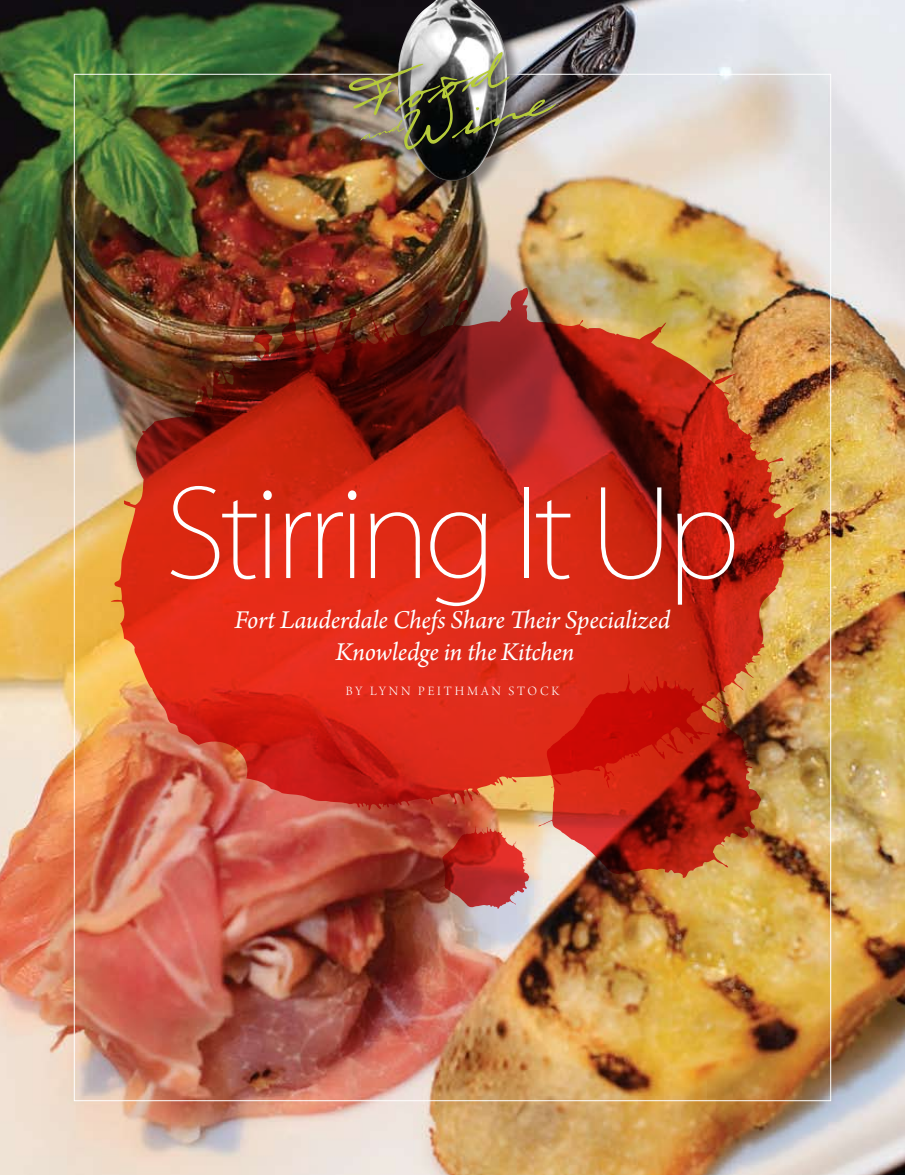
<style>
.page{position:relative;width:905px;height:1175px;background:#fff}
.page>*{position:absolute;margin:0;border:0;box-sizing:border-box;transform-origin:0 0}
.t1{font:200 120px "Koz Go Pro";letter-spacing:-.05em;color:#fff}
.t2{font:italic 27px/32.4px "Arno Pro";letter-spacing:-.01em;color:#fff;text-align:center}
.t3{font:13.5px "Arno Pro Light Display";letter-spacing:.21em;color:#fff}
</style>
<div class="page">
<img style="left:0;top:0;width:904px;height:1174px">
<img style="left:111px;top:288px;width:683px;height:522px">
<div style="left:397px;top:0;width:134px;height:204px;background:#231f20;opacity:.5"></div>
<img style="left:397px;top:0;width:110px;height:181px">
<div style="left:345px;top:49px;width:229px;height:127px;background:#231f20;opacity:.75"></div>
<img style="left:349px;top:52px;width:207px;height:98px">
<img style="left:538px;top:673px;width:223px;height:205px">
<img style="left:439px;top:825px;width:90px;height:84px">
<h1 class="t1" style="left:165px;top:455px;width:576px">Stirring It Up</h1>
<p class="t2" style="left:234px;top:605px;width:437px">Fort Lauderdale Chefs Share Their Specialized<br>Knowledge in the Kitchen</p>
<p class="t3" style="left:346px;top:683px;width:215px">BY LYNN PEITHMAN STOCK</p>
</div>
